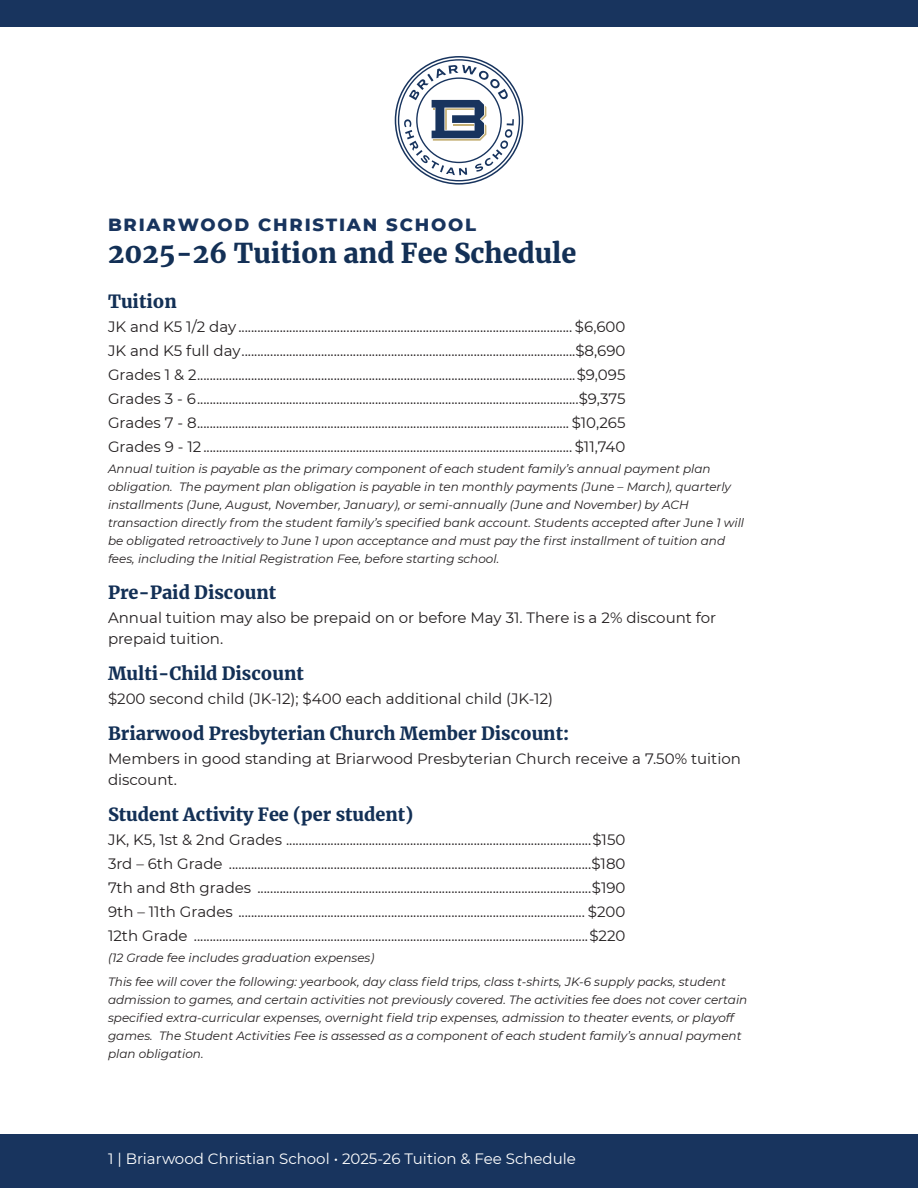
<style>
.page{position:relative;width:918px;height:1188px;background:#fff}
.page>*{position:absolute;margin:0;border:0;box-sizing:border-box;transform-origin:0 0}
.Bold{font:900 27px "Merriweather";color:#133056}
.Bold-2{font:900 18px "Merriweather";color:#133056}
.Section_Header{font:800 18px "Montserrat";letter-spacing:.1em;color:#18345e}
.Tuition_Lines{font:15px "Montserrat";color:#231f20}
.Body_Copy{font:15px/21px "Montserrat";color:#231f20}
.t1{font:15px "Montserrat";color:#fff}
.Fine_Print{font:italic 12px/18px "Montserrat";color:#231f20}
</style>
<div class="page">
<div style="left:0;top:1134px;width:918px;height:54px;background:#18345e"></div>
<div style="left:0;top:0;width:918px;height:27px;background:#18345e"></div>
<svg style="left:395px;top:56px;width:128px;height:129px"></svg>
<p class="Section_Header" style="left:108px;top:211px;width:370px">BRIARWOOD CHRISTIAN SCHOOL</p>
<p class="Bold" style="left:108px;top:235px;width:470px">2025-26 Tuition and Fee Schedule</p>
<p class="Bold-2" style="left:108px;top:289px;width:70px">Tuition</p>
<p class="Tuition_Lines" style="left:108px;top:317px;width:519px">JK and K5 1/2 day ......................................................................................................... $6,600</p>
<p class="Tuition_Lines" style="left:108px;top:341px;width:519px">JK and K5 full day.........................................................................................................$8,690</p>
<p class="Tuition_Lines" style="left:108px;top:365px;width:519px">Grades 1 &amp; 2.......................................................................................................................$9,095</p>
<p class="Tuition_Lines" style="left:108px;top:389px;width:519px">Grades 3 - 6........................................................................................................................$9,375</p>
<p class="Tuition_Lines" style="left:108px;top:413px;width:519px">Grades 7 - 8..................................................................................................................... $10,265</p>
<p class="Tuition_Lines" style="left:108px;top:437px;width:519px">Grades 9 - 12.................................................................................................................... $11,740</p>
<p class="Fine_Print" style="left:108px;top:460px;width:638px">Annual tuition is payable as the primary component of each student family’s annual payment plan obligation. The payment plan obligation is payable in ten monthly payments (June – March), quarterly installments (June, August, November, January), or semi-annually (June and November) by ACH transaction directly from the student family’s specified bank account. Students accepted after June 1 will be obligated retroactively to June 1 upon acceptance and must pay the first installment of tuition and fees, including the Initial Registration Fee, before starting school.</p>
<p class="Bold-2" style="left:108px;top:580px;width:170px">Pre-Paid Discount</p>
<p class="Body_Copy" style="left:108px;top:607px;width:610px">Annual tuition may also be prepaid on or before May 31. There is a 2% discount for prepaid tuition.</p>
<p class="Bold-2" style="left:108px;top:661px;width:197px">Multi-Child Discount</p>
<p class="Body_Copy" style="left:108px;top:688px;width:447px">$200 second child (JK-12); $400 each additional child (JK-12)</p>
<p class="Bold-2" style="left:108px;top:721px;width:463px">Briarwood Presbyterian Church Member Discount:</p>
<p class="Body_Copy" style="left:108px;top:748px;width:635px">Members in good standing at Briarwood Presbyterian Church receive a 7.50% tuition discount.</p>
<p class="Bold-2" style="left:108px;top:802px;width:307px">Student Activity Fee (per student)</p>
<p class="Tuition_Lines" style="left:108px;top:830px;width:519px">JK, K5, 1st &amp; 2nd Grades ................................................................................................$150</p>
<p class="Tuition_Lines" style="left:108px;top:854px;width:519px">3rd – 6th Grade ..................................................................................................................$180</p>
<p class="Tuition_Lines" style="left:108px;top:878px;width:519px">7th and 8th grades .........................................................................................................$190</p>
<p class="Tuition_Lines" style="left:108px;top:902px;width:519px">9th – 11th Grades ............................................................................................................. $200</p>
<p class="Tuition_Lines" style="left:108px;top:926px;width:519px">12th Grade ............................................................................................................................$220</p>
<p class="Fine_Print" style="left:108px;top:949px;width:268px">(12 Grade fee includes graduation expenses)</p>
<p class="Fine_Print" style="left:108px;top:973px;width:641px">This fee will cover the following: yearbook, day class field trips, class t-shirts, JK-6 supply packs, student admission to games, and certain activities not previously covered. The activities fee does not cover certain specified extra-curricular expenses, overnight field trip expenses, admission to theater events, or playoff games. The Student Activities Fee is assessed as a component of each student family’s annual payment plan obligation.</p>
<p class="t1" style="left:108px;top:1148px;width:470px">1 | Briarwood Christian School • 2025-26 Tuition &amp; Fee Schedule</p>
</div>
